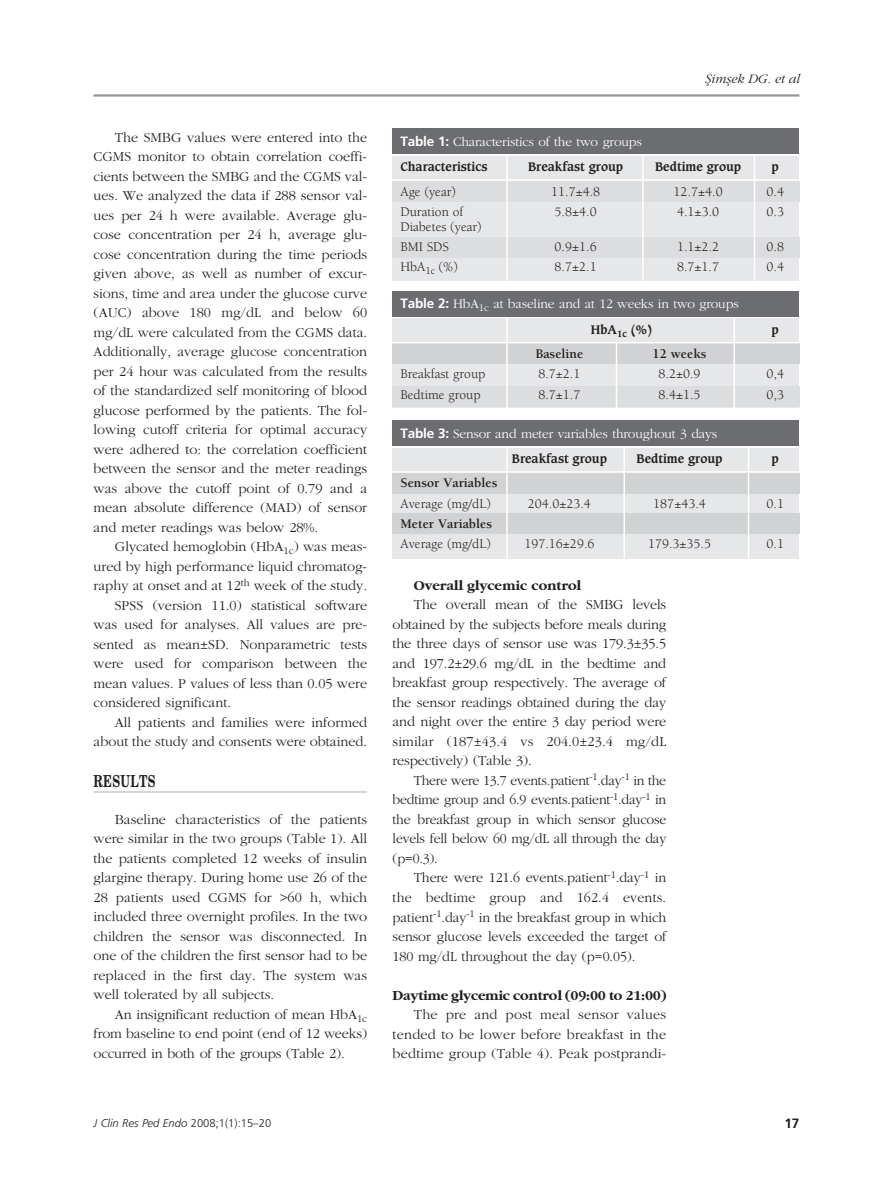
<style>
.page{position:relative;width:893px;height:1191px;background:#fff}
.page>*{position:absolute;margin:0;border:0;box-sizing:border-box;transform-origin:0 0}
.t1{font:700 16.5px "Madison";letter-spacing:.02em;color:#231f20}
.t2{font:14.25px/19.5px "Garamond T";color:#231f20;text-align:justify}
.t3{font:14.25px "Garamond T Bold";letter-spacing:-.01em;color:#231f20}
.t4{font:13.5px/20.2px "Berkeley";color:#231f20}
.t5{font:13.5px "Garamond T";letter-spacing:-.01em;color:#fff}
.t6{font:700 13.5px "Berkeley";color:#231f20}
.t7{font:13.5px "Garamond T Italic";color:#231f20}
.t8{font:13.5px "Frutiger T Bold";color:#231f20}
.t9{font:700 12px "Caxton";color:#231f20}
.t10{font:italic 11.25px "Frutiger T Light";color:#231f20}
.s1{font-family:"Frutiger T Bold"}
.s2{font-style:normal}
</style>
<div class="page">
<hr style="left:94px;top:791px;width:273px;height:1px;background:#c7c8ca">
<hr style="left:94px;top:94px;width:705px;height:3px;background:#939598">
<div style="left:392px;top:129px;width:407px;height:25px;background:#6c6d70"></div>
<div style="left:392px;top:156px;width:407px;height:125px;background:#e6e7e9"></div>
<div style="left:392px;top:181px;width:407px;height:21px;background:#dcdddf"></div>
<div style="left:392px;top:237px;width:407px;height:20px;background:#dcdddf"></div>
<hr style="left:506px;top:155px;width:2px;height:126px;background:#fff">
<hr style="left:642px;top:155px;width:2px;height:126px;background:#fff">
<hr style="left:754px;top:155px;width:1px;height:126px;background:#fff">
<hr style="left:392px;top:179px;width:407px;height:2px;background:#fff">
<div style="left:392px;top:291px;width:407px;height:25px;background:#6c6d70"></div>
<div style="left:392px;top:319px;width:407px;height:89px;background:#e6e7e9"></div>
<div style="left:392px;top:343px;width:407px;height:21px;background:#d1d2d4"></div>
<div style="left:392px;top:385px;width:407px;height:21px;background:#dcdddf"></div>
<hr style="left:506px;top:318px;width:2px;height:90px;background:#fff">
<hr style="left:733px;top:318px;width:2px;height:90px;background:#fff">
<hr style="left:616px;top:342px;width:1px;height:66px;background:#fff">
<hr style="left:392px;top:342px;width:407px;height:1px;background:#fff">
<div style="left:392px;top:420px;width:407px;height:26px;background:#6c6d70"></div>
<div style="left:392px;top:448px;width:407px;height:111px;background:#e6e7e9"></div>
<div style="left:392px;top:473px;width:407px;height:20px;background:#d1d2d4"></div>
<div style="left:392px;top:513px;width:407px;height:21px;background:#d1d2d4"></div>
<hr style="left:506px;top:447px;width:2px;height:112px;background:#fff">
<hr style="left:623px;top:447px;width:2px;height:112px;background:#fff">
<hr style="left:748px;top:447px;width:1px;height:112px;background:#fff">
<hr style="left:392px;top:471px;width:407px;height:1px;background:#fff">
<p class="t2" style="left:94px;top:127px;width:275px;text-indent:21px">The SMBG values were entered into the CGMS monitor to obtain correlation coeffi&shy;cients between the SMBG and the CGMS val&shy;ues. We analyzed the data if 288 sensor val&shy;ues per 24 h were available. Average glu&shy;cose concentration per 24 h, average glu&shy;cose concentration during the time periods given above, as well as number of excur&shy;sions, time and area under the glucose curve (AUC) above 180 mg/dL and below 60 mg/dL were calculated from the CGMS data.<br>Additionally, average glucose concentration per 24 hour was calculated from the results of the standardized self monitoring of blood glucose performed by the patients. The fol&shy;lowing cutoff criteria for optimal accuracy were adhered to: the correlation coefficient between the sensor and the meter readings was above the cutoff point of 0.79 and a mean absolute difference (MAD) of sensor and meter readings was below 28%.</p>
<p class="t2" style="left:115px;top:537px;width:254px">Glycated hemoglobin (HbA<sub>1c</sub>) was meas-</p>
<p class="t2" style="left:94px;top:556px;width:275px">ured by high performance liquid chromatog-</p>
<p class="t2" style="left:94px;top:576px;width:275px">raphy at onset and at 12<sup>th</sup> week of the study.</p>
<p class="t2" style="left:115px;top:595px;width:254px">SPSS (version 11.0) statistical software</p>
<p class="t2" style="left:94px;top:615px;width:275px">was used for analyses. All values are pre-</p>
<p class="t2" style="left:94px;top:634px;width:275px">sented as mean±SD. Nonparametric tests</p>
<p class="t2" style="left:94px;top:654px;width:275px">were used for comparison between the</p>
<p class="t2" style="left:94px;top:673px;width:275px">mean values. P values of less than 0.05 were</p>
<p class="t2" style="left:94px;top:693px;width:139px">considered significant.</p>
<p class="t2" style="left:115px;top:712px;width:254px">All patients and families were informed</p>
<p class="t2" style="left:94px;top:732px;width:275px">about the study and consents were obtained.</p>
<p class="t1" style="left:94px;top:770px;width:63px">RESULTS</p>
<p class="t2" style="left:94px;top:809px;width:275px;text-indent:21px">Baseline characteristics of the patients were similar in the two groups (Table 1). All the patients completed 12 weeks of insulin glargine therapy. During home use 26 of the 28 patients used CGMS for &gt;60 h, which included three overnight profiles. In the two children the sensor was disconnected. In one of the children the first sensor had to be replaced in the first day. The system was well tolerated by all subjects.</p>
<p class="t2" style="left:94px;top:1004px;width:275px;text-indent:21px">An insignificant reduction of mean HbA<sub>1c </sub>from baseline to end point (end of 12 weeks) occurred in both of the groups (Table 2).</p>
<p class="t7" style="left:704px;top:71px;width:97px">fiimflek DG. et al</p>
<p class="t5" style="left:400px;top:133px;width:243px"><span class="s1">Table 1:</span> Characteristics of the two groups</p>
<p class="t9" style="left:400px;top:159px;width:88px">Characteristics</p>
<p class="t9" style="left:528px;top:159px;width:97px">Breakfast group</p>
<p class="t9" style="left:655px;top:159px;width:88px">Bedtime group</p>
<p class="t9" style="left:772px;top:159px;width:9px">p</p>
<p class="t4" style="left:400px;top:181px;width:57px">Age (year)</p>
<p class="t4" style="left:551px;top:181px;width:51px">11.7±4.8</p>
<p class="t4" style="left:674px;top:181px;width:51px">12.7±4.0</p>
<p class="t4" style="left:767px;top:181px;width:19px">0.4</p>
<p class="t4" style="left:400px;top:201px;width:64px">Duration of</p>
<p class="t4" style="left:555px;top:201px;width:44px">5.8±4.0</p>
<p class="t4" style="left:677px;top:201px;width:44px">4.1±3.0</p>
<p class="t4" style="left:767px;top:201px;width:19px">0.3</p>
<p class="t4" style="left:400px;top:216px;width:83px">Diabetes (year)<br>BMI SDS</p>
<p class="t4" style="left:555px;top:236px;width:44px">0.9±1.6</p>
<p class="t4" style="left:677px;top:236px;width:44px">1.1±2.2</p>
<p class="t4" style="left:766px;top:236px;width:19px">0.8</p>
<p class="t4" style="left:400px;top:257px;width:59px">HbA<sub>1c</sub> (%)</p>
<p class="t4" style="left:555px;top:257px;width:44px">8.7±2.1</p>
<p class="t4" style="left:677px;top:257px;width:44px">8.7±1.7</p>
<p class="t4" style="left:766px;top:257px;width:19px">0.4</p>
<p class="t5" style="left:400px;top:296px;width:340px"><span class="s1">Table 2:</span> HbA<sub>1c</sub> at baseline and at 12 weeks in two groups</p>
<p class="t9" style="left:591px;top:322px;width:64px">HbA<sub>1c</sub> (%)</p>
<p class="t9" style="left:772px;top:322px;width:9px">p</p>
<p class="t6" style="left:535px;top:346px;width:50px">Baseline</p>
<p class="t6" style="left:652px;top:346px;width:55px">12 weeks</p>
<p class="t4" style="left:400px;top:364px;width:87px">Breakfast group</p>
<p class="t4" style="left:538px;top:364px;width:44px">8.7±2.1</p>
<p class="t4" style="left:658px;top:364px;width:44px">8.2±0.9</p>
<p class="t4" style="left:767px;top:364px;width:19px">0,4</p>
<p class="t4" style="left:400px;top:384px;width:82px">Bedtime group</p>
<p class="t4" style="left:538px;top:384px;width:44px">8.7±1.7</p>
<p class="t4" style="left:658px;top:384px;width:44px">8.4±1.5</p>
<p class="t4" style="left:767px;top:384px;width:19px">0,3</p>
<p class="t5" style="left:400px;top:425px;width:318px"><span class="s1">Table 3:</span> Sensor and meter variables throughout 3 days</p>
<p class="t9" style="left:512px;top:451px;width:97px">Breakfast group</p>
<p class="t9" style="left:636px;top:451px;width:88px">Bedtime group</p>
<p class="t9" style="left:772px;top:451px;width:9px">p</p>
<p class="t6" style="left:400px;top:475px;width:98px">Sensor Variables</p>
<p class="t4" style="left:400px;top:493px;width:92px">Average (mg/dL)</p>
<p class="t4" style="left:528px;top:493px;width:65px">204.0±23.4</p>
<p class="t4" style="left:653px;top:493px;width:54px">187±43.4</p>
<p class="t4" style="left:767px;top:493px;width:19px">0.1</p>
<p class="t6" style="left:400px;top:515px;width:93px">Meter Variables</p>
<p class="t4" style="left:400px;top:533px;width:92px">Average (mg/dL)</p>
<p class="t4" style="left:524px;top:533px;width:72px">197.16±29.6</p>
<p class="t4" style="left:648px;top:533px;width:65px">179.3±35.5</p>
<p class="t4" style="left:767px;top:533px;width:19px">0.1</p>
<p class="t3" style="left:414px;top:577px;width:169px">Overall glycemic control</p>
<p class="t2" style="left:393px;top:595px;width:275px;text-indent:21px">The overall mean of the SMBG levels obtained by the subjects before meals during the three days of sensor use was 179.3±35.5 and 197.2±29.6 mg/dL in the bedtime and breakfast group respectively. The average of the sensor readings obtained during the day and night over the entire 3 day period were similar (187±43.4 vs 204.0±23.4 mg/dL respectively) (Table 3).</p>
<p class="t2" style="left:393px;top:770px;width:275px;text-indent:21px">There were 13.7 events.patient<sup>-1</sup>.day<sup>-1</sup> in the bedtime group and 6.9 events.patient<sup>-1</sup>.day<sup>-1</sup> in the breakfast group in which sensor glucose levels fell below 60 mg/dL all through the day (p=0.3).</p>
<p class="t2" style="left:393px;top:868px;width:275px;text-indent:21px">There were 121.6 events.patient<sup>-1</sup>.day<sup>-1</sup> in the bedtime group and 162.4 events. patient<sup>-1</sup>.day<sup>-1</sup> in the breakfast group in which sensor glucose levels exceeded the target of 180 mg/dL throughout the day (p=0.05).</p>
<p class="t3" style="left:393px;top:986px;width:275px">Daytime glycemic control (09:00 to 21:00)</p>
<p class="t2" style="left:393px;top:1004px;width:275px;text-indent:21px">The pre and post meal sensor values tended to be lower before breakfast in the bedtime group (Table 4). Peak postprandi-</p>
<p class="t10" style="left:94px;top:1116px;width:179px">J Clin Res Ped Endo <span class="s2">2008;1(1):15–20</span></p>
<p class="t8" style="left:784px;top:1114px;width:17px">17</p>
</div>
